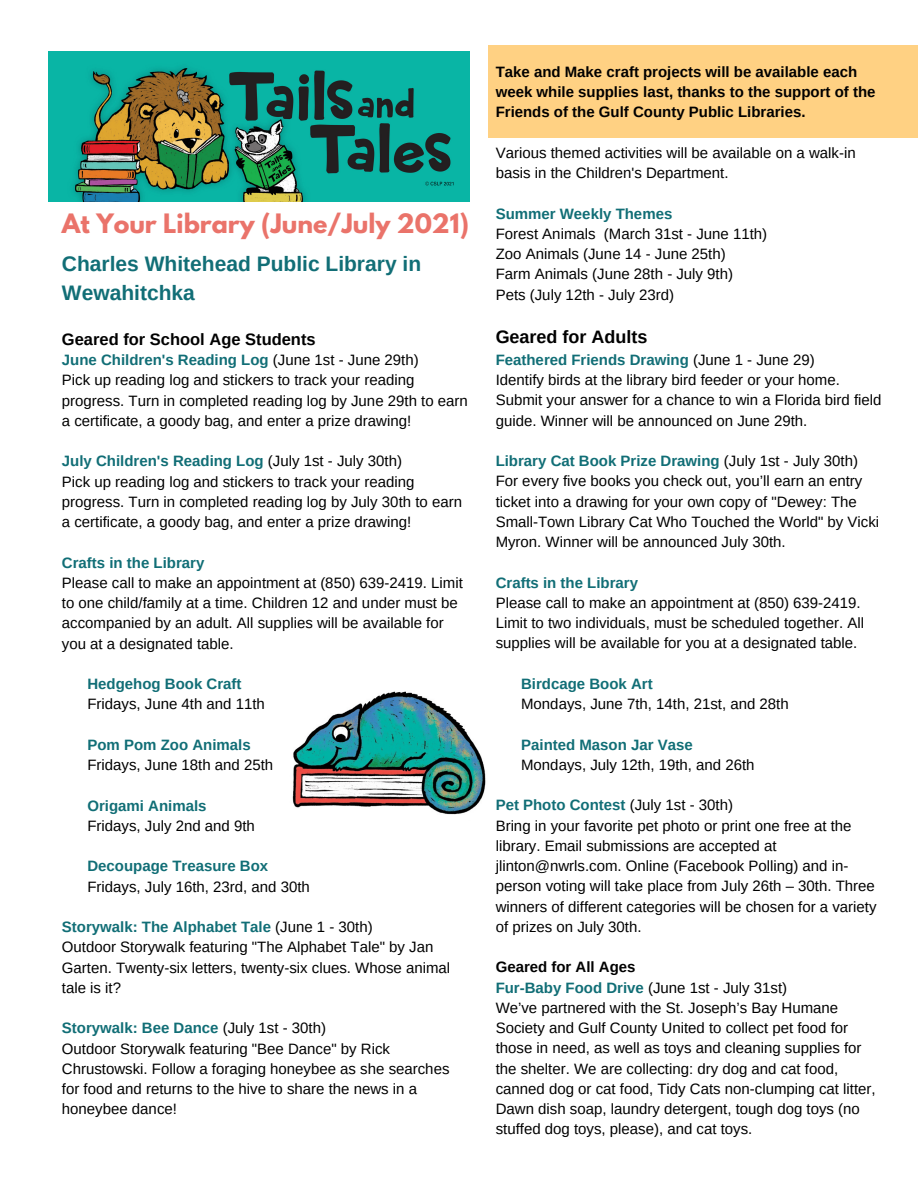
<style>
.page{position:relative;width:918px;height:1188px;background:#fff}
.page>*{position:absolute;margin:0;border:0;box-sizing:border-box;transform-origin:0 0}
.t1{font:700 23.7px "League Spartan";color:#ea736a}
.t2{font:700 21px/29.2px "Arimo";color:#116e76}
.t3{font:700 18px "Arimo";color:#000}
.t4{font:700 16.5px "Arimo";color:#000}
.t5{font:15px/20.2px "Arimo";color:#000}
.t6{font:700 15px "Arimo";color:#116e76}
.t7{font:700 15px/20.2px "Arimo";color:#000}
.s1{font-weight:400;color:#000}
.s2{font-weight:700;color:#116e76}
</style>
<div class="page">
<div style="left:488px;top:46px;width:430px;height:92px;background:#ffd183"></div>
<img style="left:292px;top:691px;width:194px;height:124px">
<img style="left:48px;top:52px;width:421px;height:149px">
<p class="t1" style="left:62px;top:212px;width:409px">At Your Library (June/July 2021)</p>
<p class="t2" style="left:62px;top:249px;width:361px">Charles Whitehead Public Library in<br>Wewahitchka</p>
<p class="t4" style="left:62px;top:330px;width:255px">Geared for School Age Students</p>
<p class="t6" style="left:62px;top:352px;width:358px">June Children's Reading Log <span class="s1">(June 1st - June 29th)</span></p>
<p class="t5" style="left:62px;top:370px;width:407px">Pick up reading log and stickers to track your reading progress. Turn in completed reading log by June 29th to earn a certificate, a goody bag, and enter a prize drawing!</p>
<p class="t6" style="left:62px;top:453px;width:342px">July Children's Reading Log <span class="s1">(July 1st - July 30th)</span></p>
<p class="t5" style="left:62px;top:471px;width:402px">Pick up reading log and stickers to track your reading progress. Turn in completed reading log by July 30th to earn a certificate, a goody bag, and enter a prize drawing!</p>
<p class="t6" style="left:62px;top:554px;width:144px">Crafts in the Library</p>
<p class="t5" style="left:62px;top:573px;width:402px">Please call to make an appointment at (850) 639-2419. Limit to one child/family at a time. Children 12 and under must be accompanied by an adult. All supplies will be available for you at a designated table.</p>
<p class="t6" style="left:87px;top:676px;width:156px">Hedgehog Book Craft</p>
<p class="t5" style="left:87px;top:694px;width:179px">Fridays, June 4th and 11th</p>
<p class="t6" style="left:87px;top:736px;width:165px">Pom Pom Zoo Animals</p>
<p class="t5" style="left:87px;top:755px;width:187px">Fridays, June 18th and 25th</p>
<p class="t6" style="left:87px;top:797px;width:121px">Origami Animals</p>
<p class="t5" style="left:87px;top:816px;width:169px">Fridays, July 2nd and 9th</p>
<p class="t6" style="left:87px;top:858px;width:182px">Decoupage Treasure Box</p>
<p class="t5" style="left:87px;top:876px;width:224px">Fridays, July 16th, 23rd, and 30th</p>
<p class="t6" style="left:62px;top:919px;width:312px">Storywalk: The Alphabet Tale <span class="s1">(June 1 - 30th)</span></p>
<p class="t5" style="left:62px;top:937px;width:390px">Outdoor Storywalk featuring "The Alphabet Tale" by Jan<br>Garten. Twenty-six letters, twenty-six clues. Whose animal tale is it?</p>
<p class="t6" style="left:62px;top:1020px;width:266px">Storywalk: Bee Dance <span class="s1">(July 1st - 30th)</span></p>
<p class="t5" style="left:62px;top:1038px;width:389px">Outdoor Storywalk featuring "Bee Dance" by Rick Chrustowski. Follow a foraging honeybee as she searches for food and returns to the hive to share the news in a honeybee dance!</p>
<p class="t7" style="left:496px;top:61px;width:381px">Take and Make craft projects will be available each week while supplies last, thanks to the support of the<br>Friends of the Gulf County Public Libraries.</p>
<p class="t5" style="left:496px;top:142px;width:362px">Various themed activities will be available on a walk-in basis in the Children's Department.</p>
<p class="t6" style="left:496px;top:205px;width:178px">Summer Weekly Themes</p>
<p class="t5" style="left:496px;top:223px;width:273px">Forest Animals (March 31st - June 11th)</p>
<p class="t5" style="left:496px;top:244px;width:232px">Zoo Animals (June 14 - June 25th)</p>
<p class="t5" style="left:496px;top:264px;width:239px">Farm Animals (June 28th - July 9th)</p>
<p class="t5" style="left:496px;top:284px;width:180px">Pets (July 12th - July 23rd)</p>
<p class="t3" style="left:496px;top:327px;width:153px">Geared for Adults</p>
<p class="t6" style="left:496px;top:351px;width:321px">Feathered Friends Drawing <span class="s1">(June 1 - June 29)</span></p>
<p class="t5" style="left:496px;top:370px;width:387px">Identify birds at the library bird feeder or your home.<br>Submit your answer for a chance to win a Florida bird field guide. Winner will be announced on June 29th.</p>
<p class="t6" style="left:496px;top:452px;width:364px">Library Cat Book Prize Drawing <span class="s1">(July 1st - July 30th)</span></p>
<p class="t5" style="left:496px;top:471px;width:385px">For every five books you check out, you’ll earn an entry ticket into a drawing for your own copy of "Dewey: The Small-Town Library Cat Who Touched the World" by Vicki Myron. Winner will be announced July 30th.</p>
<p class="t6" style="left:496px;top:574px;width:144px">Crafts in the Library</p>
<p class="t5" style="left:496px;top:592px;width:370px">Please call to make an appointment at (850) 639-2419.<br>Limit to two individuals, must be scheduled together. All supplies will be available for you at a designated table.</p>
<p class="t6" style="left:521px;top:675px;width:133px">Birdcage Book Art</p>
<p class="t5" style="left:521px;top:694px;width:269px">Mondays, June 7th, 14th, 21st, and 28th</p>
<p class="t6" style="left:521px;top:736px;width:173px">Painted Mason Jar Vase</p>
<p class="t5" style="left:521px;top:754px;width:235px">Mondays, July 12th, 19th, and 26th</p>
<p class="t6" style="left:496px;top:797px;width:239px">Pet Photo Contest <span class="s1">(July 1st - 30th)</span></p>
<p class="t5" style="left:496px;top:815px;width:382px">Bring in your favorite pet photo or print one free at the library. Email submissions are accepted at jlinton@nwrls.com. Online (Facebook Polling) and in&shy;person voting will take place from July 26th – 30th. Three winners of different categories will be chosen for a variety of prizes on July 30th.</p>
<p class="t7" style="left:496px;top:957px;width:141px">Geared for All Ages</p>
<p class="t5" style="left:496px;top:977px;width:293px"><span class="s2">Fur-Baby Food Drive</span> (June 1st - July 31st)</p>
<p class="t5" style="left:496px;top:997px;width:382px">We’ve partnered with the St. Joseph’s Bay Humane Society and Gulf County United to collect pet food for those in need, as well as toys and cleaning supplies for the shelter. We are collecting: dry dog and cat food, canned dog or cat food, Tidy Cats non-clumping cat litter, Dawn dish soap, laundry detergent, tough dog toys (no stuffed dog toys, please), and cat toys.</p>
</div>
